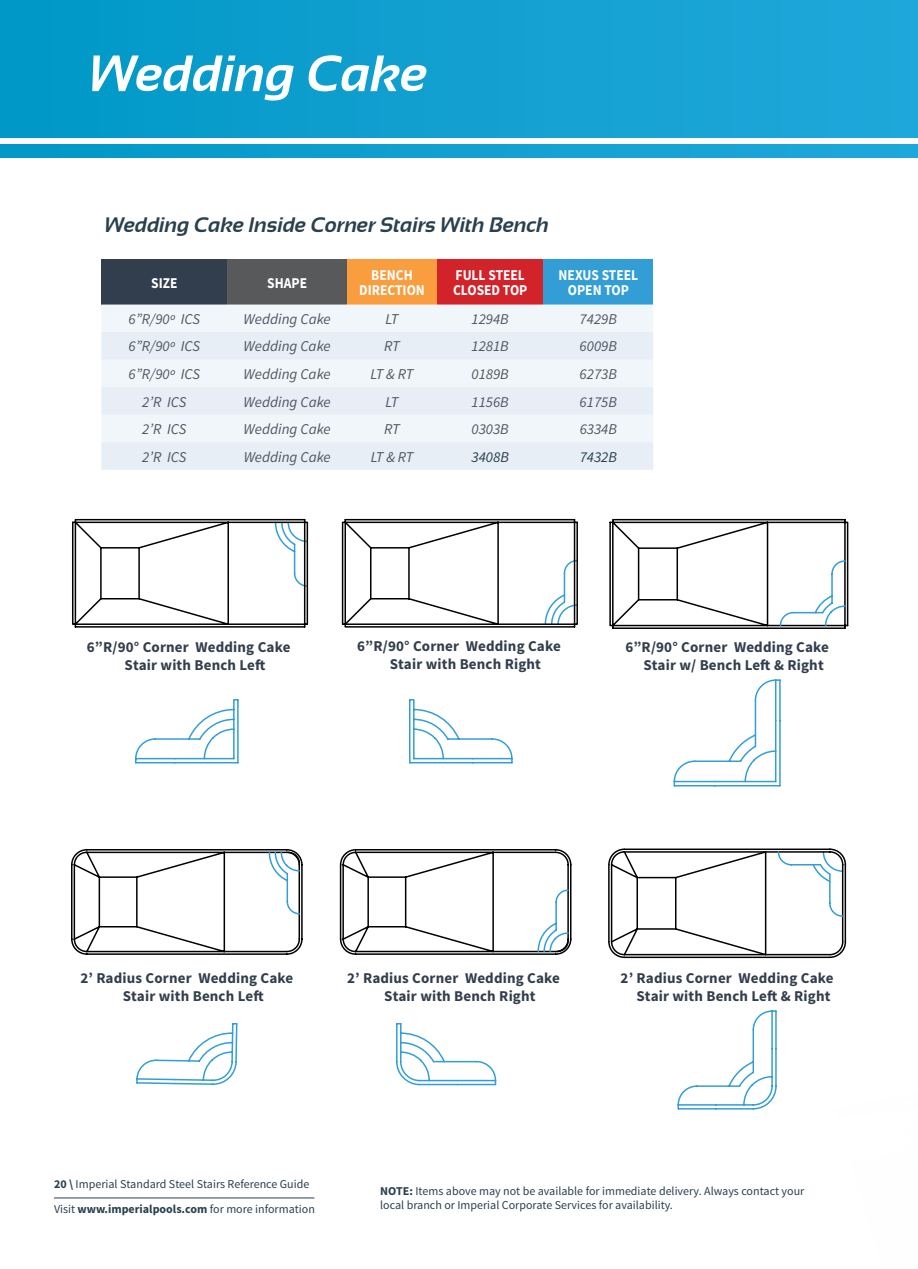
<style>
.page{position:relative;width:918px;height:1269px;background:#fff}
.page>*{position:absolute;margin:0;border:0;box-sizing:border-box;transform-origin:0 0}
.t1{font:italic 700 51px "Sansation";color:#fff}
.t2{font:italic 700 21px "Sansation";color:#29404e}
.t3{font:700 15px/18px "Source Sans Pro";letter-spacing:.01em;color:#323e4d}
.t4{font:italic 15px "Source Sans Pro";color:#515664}
.t5{font:700 15px/15px "Source Sans Pro";color:#fff;text-align:center;scale:.9 1}
.t6{font:italic 15px "Source Sans Pro";color:#29404e}
.t7{font:12px/13.5px "Source Sans Pro";color:#29404e}
.s1{font-weight:700}
</style>
<div class="page">
<hr style="left:54px;top:1198px;width:260px;height:1px;background:#29404e">
<div style="left:0;top:0;width:918px;height:138px;background:linear-gradient(to right,#0198c6,#21a7db)"></div>
<svg style="left:0;top:145px;width:918px;height:13px;background:#109fd0"></svg>
<div style="left:101px;top:260px;width:126px;height:45px;background:#323e4d"></div>
<div style="left:227px;top:260px;width:120px;height:45px;background:#58595b"></div>
<div style="left:347px;top:260px;width:90px;height:45px;background:#f99d3e"></div>
<div style="left:437px;top:260px;width:107px;height:45px;background:#d2232a"></div>
<div style="left:544px;top:260px;width:109px;height:45px;background:#339ed6"></div>
<div style="left:102px;top:305px;width:551px;height:27px;background:#f1f6fa"></div>
<svg style="left:101px;top:332px;width:552px;height:138px;fill:#e7eef6"></svg>
<svg style="left:71px;top:849px;width:232px;height:106px"></svg>
<svg style="left:339px;top:849px;width:233px;height:106px"></svg>
<svg style="left:136px;top:1023px;width:102px;height:62px"></svg>
<svg style="left:396px;top:1023px;width:101px;height:63px"></svg>
<svg style="left:608px;top:848px;width:239px;height:262px"></svg>
<svg style="left:135px;top:699px;width:104px;height:65px"></svg>
<svg style="left:409px;top:699px;width:104px;height:65px"></svg>
<svg style="left:72px;top:518px;width:237px;height:110px"></svg>
<svg style="left:341px;top:518px;width:237px;height:110px"></svg>
<svg style="left:609px;top:518px;width:240px;height:111px"></svg>
<svg style="left:673px;top:679px;width:108px;height:108px"></svg>
<h1 class="t1" style="left:89px;top:45px;width:340px">Wedding Cake</h1>
<h2 class="t2" style="left:105px;top:213px;width:446px">Wedding Cake Inside Corner Stairs With Bench</h2>
<p class="t5" style="left:151px;top:276px;width:31px">SIZE</p>
<p class="t5" style="left:267px;top:276px;width:46px">SHAPE</p>
<p class="t5" style="left:359px;top:268px;width:75px">BENCH<br>DIRECTION</p>
<p class="t5" style="left:453px;top:268px;width:84px;text-align:left">FULL STEEL<br>CLOSED TOP</p>
<p class="t5" style="left:559px;top:268px;width:90px">NEXUS STEEL<br>OPEN TOP</p>
<p class="t4" style="left:129px;top:310px;width:73px">6”R/90º ICS</p>
<p class="t4" style="left:244px;top:310px;width:89px">Wedding Cake</p>
<p class="t4" style="left:386px;top:310px;width:14px">LT</p>
<p class="t4" style="left:472px;top:310px;width:39px">1294B</p>
<p class="t4" style="left:580px;top:310px;width:39px">7429B</p>
<p class="t4" style="left:129px;top:337px;width:73px">6”R/90º ICS</p>
<p class="t4" style="left:244px;top:337px;width:89px">Wedding Cake</p>
<p class="t4" style="left:384px;top:337px;width:17px">RT</p>
<p class="t4" style="left:472px;top:337px;width:39px">1281B</p>
<p class="t4" style="left:580px;top:337px;width:39px">6009B</p>
<p class="t4" style="left:129px;top:365px;width:73px">6”R/90º ICS</p>
<p class="t4" style="left:244px;top:365px;width:89px">Wedding Cake</p>
<p class="t4" style="left:371px;top:365px;width:44px">LT &amp; RT</p>
<p class="t4" style="left:472px;top:365px;width:39px">0189B</p>
<p class="t4" style="left:580px;top:365px;width:39px">6273B</p>
<p class="t4" style="left:142px;top:392px;width:46px">2’R ICS</p>
<p class="t4" style="left:244px;top:392px;width:89px">Wedding Cake</p>
<p class="t4" style="left:386px;top:392px;width:14px">LT</p>
<p class="t4" style="left:472px;top:392px;width:39px">1156B</p>
<p class="t4" style="left:580px;top:392px;width:39px">6175B</p>
<p class="t4" style="left:142px;top:420px;width:46px">2’R ICS</p>
<p class="t4" style="left:244px;top:420px;width:89px">Wedding Cake</p>
<p class="t4" style="left:384px;top:420px;width:17px">RT</p>
<p class="t4" style="left:472px;top:420px;width:39px">0303B</p>
<p class="t4" style="left:580px;top:420px;width:39px">6334B</p>
<p class="t4" style="left:142px;top:447px;width:46px">2’R ICS</p>
<p class="t4" style="left:244px;top:447px;width:89px">Wedding Cake</p>
<p class="t4" style="left:371px;top:447px;width:44px">LT &amp; RT</p>
<p class="t6" style="left:472px;top:447px;width:39px">3408B</p>
<p class="t6" style="left:580px;top:447px;width:39px">7432B</p>
<p class="t3" style="left:125px;top:638px;width:167px;text-indent:-38px">6”R/90° Corner Wedding Cake<br>Stair with Bench Left</p>
<p class="t3" style="left:390px;top:638px;width:173px;text-indent:-33px">6”R/90° Corner Wedding Cake<br>Stair with Bench Right</p>
<p class="t3" style="left:643px;top:638px;width:187px;text-indent:-18px">6”R/90° Corner Wedding Cake<br>Stair w/ Bench Left &amp; Right</p>
<p class="t3" style="left:123px;top:970px;width:172px;text-indent:-42px">2’ Radius Corner Wedding Cake<br>Stair with Bench Left</p>
<p class="t3" style="left:384px;top:970px;width:177px;text-indent:-37px">2’ Radius Corner Wedding Cake<br>Stair with Bench Right</p>
<p class="t3" style="left:621px;top:970px;width:214px;text-align:right">2’ Radius Corner Wedding Cake<br>Stair with Bench Left &amp; Right</p>
<p class="t7" style="left:54px;top:1178px;width:257px"><span class="s1">20 \</span> Imperial Standard Steel Stairs Reference Guide</p>
<p class="t7" style="left:54px;top:1203px;width:262px">Visit <span class="s1">www.imperialpools.com</span> for more information</p>
<p class="t7" style="left:380px;top:1185px;width:426px"><span class="s1">NOTE:</span> Items above may not be available for immediate delivery. Always contact your local branch or Imperial Corporate Services for availability.</p>
</div>
